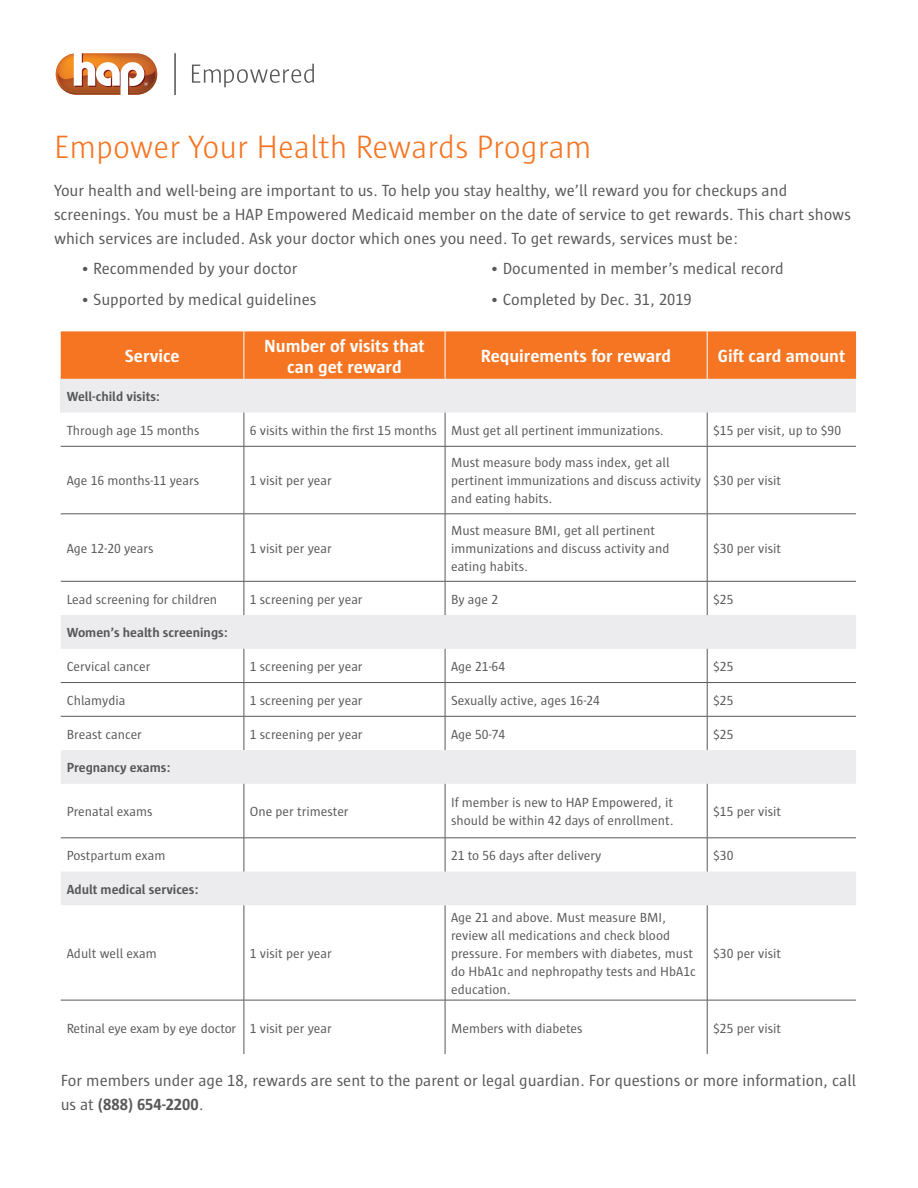
<style>
.page{position:relative;width:918px;height:1188px;background:#fff}
.page>*{position:absolute;margin:0;border:0;box-sizing:border-box;transform-origin:0 0}
.t1{font:300 33px "Sun";color:#f57523}
.t2{font:700 18px/21px "Sun";color:#fff;text-align:center}
.t3{font:16.5px/24px "Sun";color:#57585a}
.t4{font:13.5px/18px "Sun";color:#57585a}
.t5{font:700 13.5px "Sun";color:#57585a}
.s1{font-weight:700}
</style>
<div class="page">
<div style="left:61px;top:331px;width:795px;height:48px;background:#f57523"></div>
<div style="left:61px;top:379px;width:795px;height:34px;background:#ececee"></div>
<svg style="left:61px;top:413px;width:646px;height:641px"></svg>
<svg style="left:61px;top:615px;width:795px;height:290px"></svg>
<hr style="left:61px;top:446px;width:183px;height:1px;background:#57585a">
<hr style="left:244px;top:446px;width:201px;height:1px;background:#57585a">
<hr style="left:445px;top:446px;width:262px;height:1px;background:#57585a">
<hr style="left:707px;top:446px;width:149px;height:1px;background:#57585a">
<hr style="left:61px;top:514px;width:183px;height:1px;background:#57585a">
<hr style="left:244px;top:514px;width:201px;height:1px;background:#57585a">
<hr style="left:445px;top:514px;width:262px;height:1px;background:#57585a">
<hr style="left:707px;top:514px;width:149px;height:1px;background:#57585a">
<hr style="left:61px;top:581px;width:183px;height:1px;background:#57585a">
<hr style="left:244px;top:581px;width:201px;height:1px;background:#57585a">
<hr style="left:445px;top:581px;width:262px;height:1px;background:#57585a">
<hr style="left:707px;top:581px;width:149px;height:1px;background:#57585a">
<hr style="left:61px;top:682px;width:183px;height:1px;background:#57585a">
<hr style="left:244px;top:682px;width:201px;height:1px;background:#57585a">
<hr style="left:445px;top:682px;width:262px;height:1px;background:#57585a">
<hr style="left:707px;top:682px;width:149px;height:1px;background:#57585a">
<hr style="left:61px;top:716px;width:183px;height:1px;background:#57585a">
<hr style="left:244px;top:716px;width:201px;height:1px;background:#57585a">
<hr style="left:445px;top:716px;width:262px;height:1px;background:#57585a">
<hr style="left:707px;top:716px;width:149px;height:1px;background:#57585a">
<hr style="left:61px;top:838px;width:183px;height:1px;background:#57585a">
<hr style="left:244px;top:838px;width:201px;height:1px;background:#57585a">
<hr style="left:445px;top:838px;width:262px;height:1px;background:#57585a">
<hr style="left:707px;top:838px;width:149px;height:1px;background:#57585a">
<hr style="left:61px;top:1000px;width:183px;height:1px;background:#57585a">
<hr style="left:244px;top:1000px;width:201px;height:1px;background:#57585a">
<hr style="left:445px;top:1000px;width:262px;height:1px;background:#57585a">
<hr style="left:707px;top:1000px;width:149px;height:1px;background:#57585a">
<hr style="left:244px;top:331px;width:1px;height:48px;background:#fff">
<hr style="left:445px;top:331px;width:1px;height:48px;background:#fff">
<hr style="left:707px;top:331px;width:1px;height:48px;background:#fff">
<hr style="left:244px;top:413px;width:1px;height:33px;background:#57585a">
<hr style="left:445px;top:413px;width:1px;height:33px;background:#57585a">
<hr style="left:707px;top:413px;width:1px;height:33px;background:#57585a">
<hr style="left:244px;top:446px;width:1px;height:68px;background:#57585a">
<hr style="left:445px;top:446px;width:1px;height:68px;background:#57585a">
<hr style="left:707px;top:446px;width:1px;height:68px;background:#57585a">
<hr style="left:244px;top:514px;width:1px;height:67px;background:#57585a">
<hr style="left:445px;top:514px;width:1px;height:67px;background:#57585a">
<hr style="left:707px;top:514px;width:1px;height:67px;background:#57585a">
<hr style="left:244px;top:581px;width:1px;height:34px;background:#57585a">
<hr style="left:445px;top:581px;width:1px;height:34px;background:#57585a">
<hr style="left:707px;top:581px;width:1px;height:34px;background:#57585a">
<hr style="left:244px;top:649px;width:1px;height:33px;background:#57585a">
<hr style="left:445px;top:649px;width:1px;height:33px;background:#57585a">
<hr style="left:707px;top:649px;width:1px;height:33px;background:#57585a">
<hr style="left:244px;top:683px;width:1px;height:33px;background:#57585a">
<hr style="left:445px;top:683px;width:1px;height:33px;background:#57585a">
<hr style="left:707px;top:683px;width:1px;height:33px;background:#57585a">
<hr style="left:244px;top:716px;width:1px;height:34px;background:#57585a">
<hr style="left:445px;top:716px;width:1px;height:34px;background:#57585a">
<hr style="left:707px;top:716px;width:1px;height:34px;background:#57585a">
<hr style="left:244px;top:784px;width:1px;height:54px;background:#57585a">
<hr style="left:445px;top:784px;width:1px;height:54px;background:#57585a">
<hr style="left:707px;top:784px;width:1px;height:54px;background:#57585a">
<hr style="left:244px;top:838px;width:1px;height:34px;background:#57585a">
<hr style="left:445px;top:838px;width:1px;height:34px;background:#57585a">
<hr style="left:707px;top:838px;width:1px;height:34px;background:#57585a">
<hr style="left:244px;top:905px;width:1px;height:95px;background:#57585a">
<hr style="left:445px;top:905px;width:1px;height:95px;background:#57585a">
<hr style="left:707px;top:905px;width:1px;height:95px;background:#57585a">
<hr style="left:244px;top:1000px;width:1px;height:54px;background:#57585a">
<hr style="left:445px;top:1000px;width:1px;height:54px;background:#57585a">
<hr style="left:707px;top:1000px;width:1px;height:54px;background:#57585a">
<svg style="left:55px;top:53px;width:103px;height:42px"></svg>
<hr style="left:174px;top:53px;width:2px;height:42px;background:#6c6d70">
<svg style="left:192px;top:64px;width:122px;height:23px"></svg>
<p class="t1" style="left:54px;top:129px;width:539px">Empower Your Health Rewards Program</p>
<p class="t3" style="left:54px;top:178px;width:798px">Your health and well-being are important to us. To help you stay healthy, we’ll reward you for checkups and screenings. You must be a HAP Empowered Medicaid member on the date of service to get rewards. This chart shows which services are included. Ask your doctor which ones you need. To get rewards, services must be:</p>
<p class="t3" style="left:81px;top:257px;width:218px">• Recommended by your doctor</p>
<p class="t3" style="left:81px;top:288px;width:237px">• Supported by medical guidelines</p>
<p class="t3" style="left:490px;top:257px;width:295px">• Documented in member’s medical record</p>
<p class="t3" style="left:490px;top:288px;width:203px">• Completed by Dec. 31, 2019</p>
<p class="t2" style="left:125px;top:346px;width:56px">Service</p>
<p class="t2" style="left:264px;top:335px;width:162px">Number of visits that can get reward</p>
<p class="t2" style="left:481px;top:346px;width:192px">Requirements for reward</p>
<p class="t2" style="left:718px;top:346px;width:129px">Gift card amount</p>
<p class="t5" style="left:67px;top:389px;width:95px">Well-child visits:</p>
<p class="t4" style="left:67px;top:421px;width:134px">Through age 15 months</p>
<p class="t4" style="left:250px;top:421px;width:189px">6 visits within the first 15 months</p>
<p class="t4" style="left:451px;top:421px;width:214px">Must get all pertinent immunizations.</p>
<p class="t4" style="left:713px;top:421px;width:129px">$15 per visit, up to $90</p>
<p class="t4" style="left:67px;top:472px;width:134px">Age 16 months-11 years</p>
<p class="t4" style="left:250px;top:472px;width:83px">1 visit per year</p>
<p class="t4" style="left:451px;top:454px;width:251px">Must measure body mass index, get all pertinent immunizations and discuss activity and eating habits.</p>
<p class="t4" style="left:713px;top:472px;width:70px">$30 per visit</p>
<p class="t4" style="left:67px;top:539px;width:88px">Age 12-20 years</p>
<p class="t4" style="left:250px;top:539px;width:83px">1 visit per year</p>
<p class="t4" style="left:451px;top:521px;width:220px">Must measure BMI, get all pertinent immunizations and discuss activity and eating habits.</p>
<p class="t4" style="left:713px;top:539px;width:70px">$30 per visit</p>
<p class="t4" style="left:67px;top:590px;width:152px">Lead screening for children</p>
<p class="t4" style="left:250px;top:590px;width:114px">1 screening per year</p>
<p class="t4" style="left:451px;top:590px;width:49px">By age 2</p>
<p class="t4" style="left:713px;top:590px;width:22px">$25</p>
<p class="t5" style="left:67px;top:625px;width:163px">Women’s health screenings:</p>
<p class="t4" style="left:67px;top:657px;width:85px">Cervical cancer</p>
<p class="t4" style="left:250px;top:657px;width:114px">1 screening per year</p>
<p class="t4" style="left:451px;top:657px;width:56px">Age 21-64</p>
<p class="t4" style="left:713px;top:657px;width:22px">$25</p>
<p class="t4" style="left:67px;top:691px;width:60px">Chlamydia</p>
<p class="t4" style="left:250px;top:691px;width:114px">1 screening per year</p>
<p class="t4" style="left:451px;top:691px;width:150px">Sexually active, ages 16-24</p>
<p class="t4" style="left:713px;top:691px;width:22px">$25</p>
<p class="t4" style="left:67px;top:725px;width:77px">Breast cancer</p>
<p class="t4" style="left:250px;top:725px;width:114px">1 screening per year</p>
<p class="t4" style="left:451px;top:725px;width:56px">Age 50-74</p>
<p class="t4" style="left:713px;top:725px;width:22px">$25</p>
<p class="t5" style="left:67px;top:760px;width:105px">Pregnancy exams:</p>
<p class="t4" style="left:67px;top:803px;width:87px">Prenatal exams</p>
<p class="t4" style="left:250px;top:803px;width:100px">One per trimester</p>
<p class="t4" style="left:451px;top:794px;width:224px">If member is new to HAP Empowered, it should be within 42 days of enrollment.</p>
<p class="t4" style="left:713px;top:803px;width:70px">$15 per visit</p>
<p class="t4" style="left:67px;top:846px;width:100px">Postpartum exam</p>
<p class="t4" style="left:451px;top:846px;width:152px">21 to 56 days after delivery</p>
<p class="t4" style="left:713px;top:846px;width:22px">$30</p>
<p class="t5" style="left:67px;top:882px;width:133px">Adult medical services:</p>
<p class="t4" style="left:67px;top:944px;width:92px">Adult well exam</p>
<p class="t4" style="left:250px;top:944px;width:83px">1 visit per year</p>
<p class="t4" style="left:451px;top:908px;width:246px">Age 21 and above. Must measure BMI, review all medications and check blood pressure. For members with diabetes, must do HbA1c and nephropathy tests and HbA1c education.</p>
<p class="t4" style="left:713px;top:944px;width:70px">$30 per visit</p>
<p class="t4" style="left:67px;top:1019px;width:171px">Retinal eye exam by eye doctor</p>
<p class="t4" style="left:250px;top:1019px;width:83px">1 visit per year</p>
<p class="t4" style="left:451px;top:1019px;width:133px">Members with diabetes</p>
<p class="t4" style="left:713px;top:1019px;width:70px">$25 per visit</p>
<p class="t3" style="left:61px;top:1068px;width:797px">For members under age 18, rewards are sent to the parent or legal guardian. For questions or more information, call us at <span class="s1">(888) 654-2200</span>.</p>
</div>
